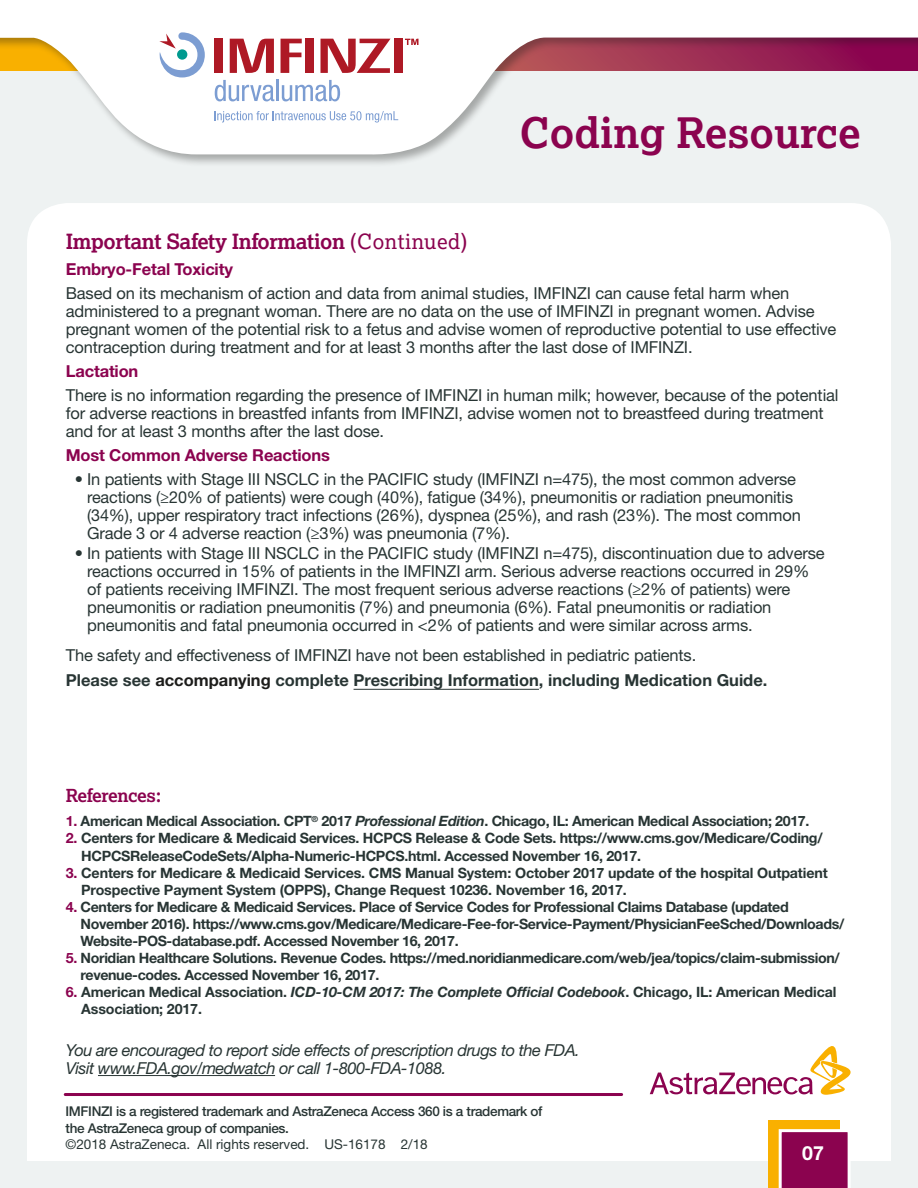
<style>
.page{position:relative;width:918px;height:1188px;background:#eef2f2}
.page>*{position:absolute;margin:0;border:0;box-sizing:border-box;transform-origin:0 0}
.t1{font:700 42px "Lexia";color:#8b034f}
.t2{font:700 21px "Lexia";letter-spacing:-.02em;color:#8b034f}
.t3{font:700 19.5px "Helvetica Neue LT Std";color:#fff}
.t4{font:700 18px "Lexia";letter-spacing:-.02em;color:#8b034f}
.t5{font:16.5px/18px "Helvetica Neue LT Std";letter-spacing:-.01em;color:#283534}
.t6{font:italic 16.5px/18px "Helvetica Neue LT Std";letter-spacing:-.03em;color:#283534}
.t7{font:700 16.5px "Helvetica Neue LT Std";color:#283534}
.t8{font:700 16.5px "Helvetica Neue LT Std";letter-spacing:-.01em;color:#8b034f}
.t9{font:700 14.25px/17.1px "Helvetica Neue LT Std";letter-spacing:-.025em;color:#283534}
.t10{font:500 13.5px/16.2px "Helvetica Neue LT Std";letter-spacing:-.025em;color:#283534}
.t11{font:13.5px "Helvetica Neue LT Std";color:#283534}
.s1{font-weight:400}
.s2{color:#1d1d1b}
.s3{color:#8b034f}
.s4{font-style:italic}
</style>
<div class="page">
<div style="left:27px;top:203px;width:864px;height:958px;background:#fff"></div>
<hr style="left:354px;top:689px;width:185px;height:1px;background:#283534">
<svg style="left:650px;top:1046px;width:201px;height:49px;background:#f0dad6"></svg>
<div style="left:768px;top:1120px;width:72px;height:68px;background:#f9b000"></div>
<svg style="left:779px;top:1129px;width:72px;height:59px;background:#9a2465"></svg>
<div style="left:0;top:0;width:918px;height:167px;background:#1d1d1b;opacity:.35"></div>
<svg style="left:0;top:0;width:918px;height:156px"></svg>
<div style="left:215px;top:39px;width:8px;height:34px;background:#ae1925"></div>
<svg style="left:230px;top:39px;width:44px;height:34px"></svg>
<svg style="left:281px;top:39px;width:21px;height:34px"></svg>
<div style="left:305px;top:39px;width:9px;height:34px;background:#ae1925"></div>
<svg style="left:321px;top:39px;width:70px;height:34px;background:#d4858b"></svg>
<div style="left:394px;top:39px;width:8px;height:34px;background:#ae1925"></div>
<svg style="left:405px;top:39px;width:13px;height:6px"></svg>
<svg style="left:215px;top:111px;width:183px;height:12px"></svg>
<svg style="left:215px;top:80px;width:59px;height:21px"></svg>
<hr style="left:276px;top:80px;width:3px;height:21px;background:#7c9dd2">
<svg style="left:282px;top:80px;width:58px;height:21px"></svg>
<svg style="left:159px;top:32px;width:46px;height:46px;background:#ccd8e7"></svg>
<hr style="left:65px;top:1093px;width:557px;height:3px;background:#8b034f">
<hr style="left:98px;top:1075px;width:177px;height:1px;background:#283534">
<p class="t1" style="left:520px;top:106px;width:343px">Coding Resource</p>
<p class="t2" style="left:66px;top:228px;width:403px">Important Safety Information <span class="s1">(Continued)</span></p>
<p class="t8" style="left:66px;top:259px;width:169px">Embryo-Fetal Toxicity</p>
<p class="t5" style="left:66px;top:284px;width:772px">Based on its mechanism of action and data from animal studies, IMFINZI can cause fetal harm when administered to a pregnant woman. There are no data on the use of IMFINZI in pregnant women. Advise pregnant women of the potential risk to a fetus and advise women of reproductive potential to use effective contraception during treatment and for at least 3 months after the last dose of IMFINZI.</p>
<p class="t8" style="left:66px;top:361px;width:74px">Lactation</p>
<p class="t5" style="left:66px;top:386px;width:774px">There is no information regarding the presence of IMFINZI in human milk; however, because of the potential for adverse reactions in breastfed infants from IMFINZI, advise women not to breastfeed during treatment and for at least 3 months after the last dose.</p>
<p class="t8" style="left:66px;top:445px;width:266px">Most Common Adverse Reactions</p>
<p class="t5" style="left:87px;top:470px;width:715px;text-indent:-13px">• In patients with Stage III NSCLC in the PACIFIC study (IMFINZI n=475), the most common adverse reactions (≥20% of patients) were cough (40%), fatigue (34%), pneumonitis or radiation pneumonitis (34%), upper respiratory tract infections (26%), dyspnea (25%), and rash (23%). The most common Grade 3 or 4 adverse reaction (≥3%) was pneumonia (7%).</p>
<p class="t5" style="left:87px;top:544px;width:739px;text-indent:-13px">• In patients with Stage III NSCLC in the PACIFIC study (IMFINZI n=475), discontinuation due to adverse reactions occurred in 15% of patients in the IMFINZI arm. Serious adverse reactions occurred in 29% of patients receiving IMFINZI. The most frequent serious adverse reactions (≥2% of patients) were pneumonitis or radiation pneumonitis (7%) and pneumonia (6%). Fatal pneumonitis or radiation pneumonitis and fatal pneumonia occurred in &lt;2% of patients and were similar across arms.</p>
<p class="t5" style="left:66px;top:646px;width:632px">The safety and effectiveness of IMFINZI have not been established in pediatric patients.</p>
<p class="t7" style="left:66px;top:670px;width:703px">Please see <span class="s2">accompanying</span> complete Prescribing Information, including Medication Guide.</p>
<p class="t4" style="left:66px;top:785px;width:97px">References:</p>
<p class="t9" style="left:66px;top:812px;width:745px"><span class="s3">1.</span> American Medical Association. CPT<sup>®</sup> 2017 <span class="s4">Professional Edition</span>. Chicago, IL: American Medical Association; 2017.</p>
<p class="t9" style="left:81px;top:829px;width:743px;text-indent:-15px"><span class="s3">2.</span> Centers for Medicare &amp; Medicaid Services. HCPCS Release &amp; Code Sets. https://www.cms.gov/Medicare/Coding/<br>HCPCSReleaseCodeSets/Alpha-Numeric-HCPCS.html. Accessed November 16, 2017.</p>
<p class="t9" style="left:81px;top:864px;width:748px;text-indent:-15px"><span class="s3">3.</span> Centers for Medicare &amp; Medicaid Services. CMS Manual System: October 2017 update of the hospital Outpatient<br>Prospective Payment System (OPPS), Change Request 10236. November 16, 2017.</p>
<p class="t9" style="left:81px;top:898px;width:765px;text-indent:-15px"><span class="s3">4.</span> Centers for Medicare &amp; Medicaid Services. Place of Service Codes for Professional Claims Database (updated<br>November 2016). https://www.cms.gov/Medicare/Medicare-Fee-for-Service-Payment/PhysicianFeeSched/Downloads/<br>Website-POS-database.pdf. Accessed November 16, 2017.</p>
<p class="t9" style="left:81px;top:949px;width:761px;text-indent:-15px"><span class="s3">5.</span> Noridian Healthcare Solutions. Revenue Codes. https://med.noridianmedicare.com/web/jea/topics/claim-submission/ revenue-codes. Accessed November 16, 2017.</p>
<p class="t9" style="left:81px;top:983px;width:757px;text-indent:-15px"><span class="s3">6.</span> American Medical Association. <span class="s4">ICD-10-CM 2017: The Complete Official Codebook</span>. Chicago, IL: American Medical<br>Association; 2017.</p>
<p class="t6" style="left:66px;top:1041px;width:516px">You are encouraged to report side effects of prescription drugs to the FDA.<br>Visit www.FDA.gov/medwatch or call 1-800-FDA-1088.</p>
<p class="t10" style="left:66px;top:1103px;width:479px">IMFINZI is a registered trademark and AstraZeneca Access 360 is a trademark of the AstraZeneca group of companies.</p>
<p class="t11" style="left:66px;top:1136px;width:364px">©2018 AstraZeneca. All rights reserved. US-16178 2/18</p>
<p class="t3" style="left:802px;top:1141px;width:23px">07</p>
</div>
